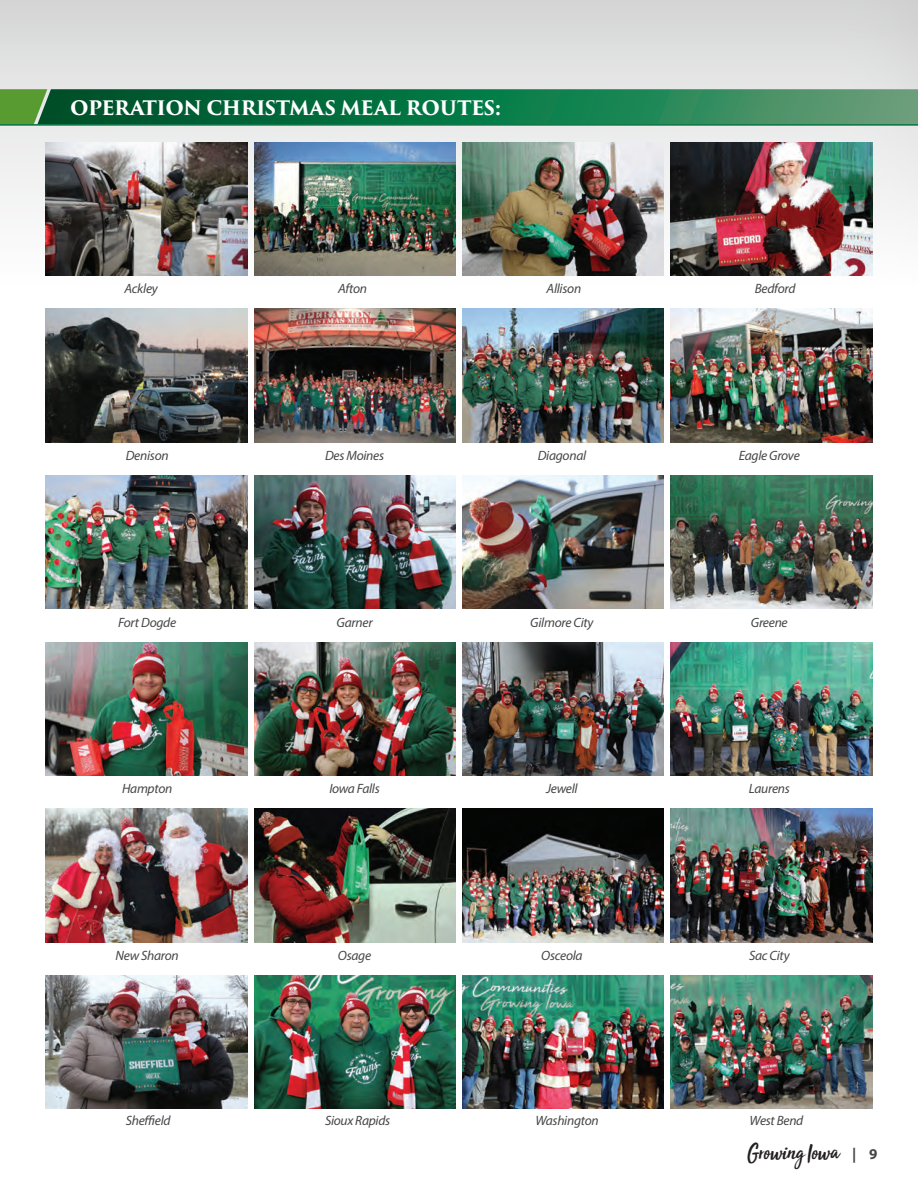
<style>
.page{position:relative;width:918px;height:1188px;background:#fff}
.page>*{position:absolute;margin:0;border:0;box-sizing:border-box;transform-origin:0 0}
.t1{font:24px "Sun Valley";letter-spacing:-.02em;color:#231f20}
.t2{font:700 19.5px "Trajan Pro 3";letter-spacing:-.02em;color:#fff}
.t3{font:italic 13.5px "Myriad Pro";letter-spacing:-.02em;color:#454647}
.s1{font-family:"Myriad Pro";font-weight:700;font-size:15px;color:#454647}
</style>
<div class="page">
<div style="left:0;top:0;width:918px;height:338px;background:#231f20;opacity:.75"></div>
<svg style="left:0;top:89px;width:918px;height:35px;background:#1f7b4b"></svg>
<img style="left:671px;top:142px;width:201px;height:134px">
<img style="left:671px;top:309px;width:201px;height:133px">
<img style="left:671px;top:476px;width:201px;height:133px">
<img style="left:671px;top:642px;width:201px;height:133px">
<img style="left:671px;top:809px;width:201px;height:133px">
<img style="left:671px;top:975px;width:201px;height:134px">
<img style="left:46px;top:142px;width:201px;height:134px">
<img style="left:46px;top:309px;width:201px;height:133px">
<img style="left:46px;top:476px;width:201px;height:133px">
<img style="left:46px;top:642px;width:201px;height:133px">
<img style="left:46px;top:809px;width:201px;height:133px">
<img style="left:46px;top:975px;width:201px;height:134px">
<img style="left:254px;top:142px;width:201px;height:134px">
<img style="left:254px;top:309px;width:201px;height:133px">
<img style="left:254px;top:476px;width:201px;height:133px">
<img style="left:254px;top:642px;width:201px;height:133px">
<img style="left:254px;top:809px;width:201px;height:133px">
<img style="left:254px;top:975px;width:201px;height:134px">
<img style="left:463px;top:142px;width:201px;height:134px">
<img style="left:463px;top:309px;width:201px;height:133px">
<img style="left:463px;top:476px;width:201px;height:133px">
<img style="left:463px;top:642px;width:201px;height:133px">
<img style="left:463px;top:809px;width:201px;height:133px">
<img style="left:463px;top:975px;width:201px;height:134px">
<hr style="left:0;top:124px;width:918px;height:2px;background:#006f3c">
<p class="t2" style="left:70px;top:93px;width:433px">OPERATION CHRISTMAS MEAL ROUTES:</p>
<p class="t3" style="left:125px;top:280px;width:35px">Ackley</p>
<p class="t3" style="left:338px;top:280px;width:30px">Afton</p>
<p class="t3" style="left:547px;top:280px;width:36px">Allison</p>
<p class="t3" style="left:755px;top:280px;width:42px">Bedford</p>
<p class="t3" style="left:126px;top:447px;width:44px">Denison</p>
<p class="t3" style="left:325px;top:447px;width:61px">Des Moines</p>
<p class="t3" style="left:538px;top:447px;width:50px">Diagonal</p>
<p class="t3" style="left:739px;top:447px;width:63px">Eagle Grove</p>
<p class="t3" style="left:118px;top:614px;width:60px">Fort Dogde</p>
<p class="t3" style="left:337px;top:614px;width:38px">Garner</p>
<p class="t3" style="left:530px;top:614px;width:65px">Gilmore City</p>
<p class="t3" style="left:751px;top:614px;width:38px">Greene</p>
<p class="t3" style="left:122px;top:780px;width:52px">Hampton</p>
<p class="t3" style="left:329px;top:780px;width:52px">Iowa Falls</p>
<p class="t3" style="left:546px;top:780px;width:33px">Jewell</p>
<p class="t3" style="left:749px;top:780px;width:43px">Laurens</p>
<p class="t3" style="left:116px;top:948px;width:65px">New Sharon</p>
<p class="t3" style="left:338px;top:948px;width:35px">Osage</p>
<p class="t3" style="left:541px;top:948px;width:43px">Osceola</p>
<p class="t3" style="left:749px;top:948px;width:42px">Sac City</p>
<p class="t3" style="left:126px;top:1112px;width:46px">Sheffield</p>
<p class="t3" style="left:325px;top:1112px;width:67px">Sioux Rapids</p>
<p class="t3" style="left:535px;top:1112px;width:65px">Washington</p>
<p class="t3" style="left:749px;top:1112px;width:55px">West Bend</p>
<h1 class="t1" style="left:748px;top:1131px;width:131px">Growing Iowa <span class="s1">| 9</span></h1>
</div>
